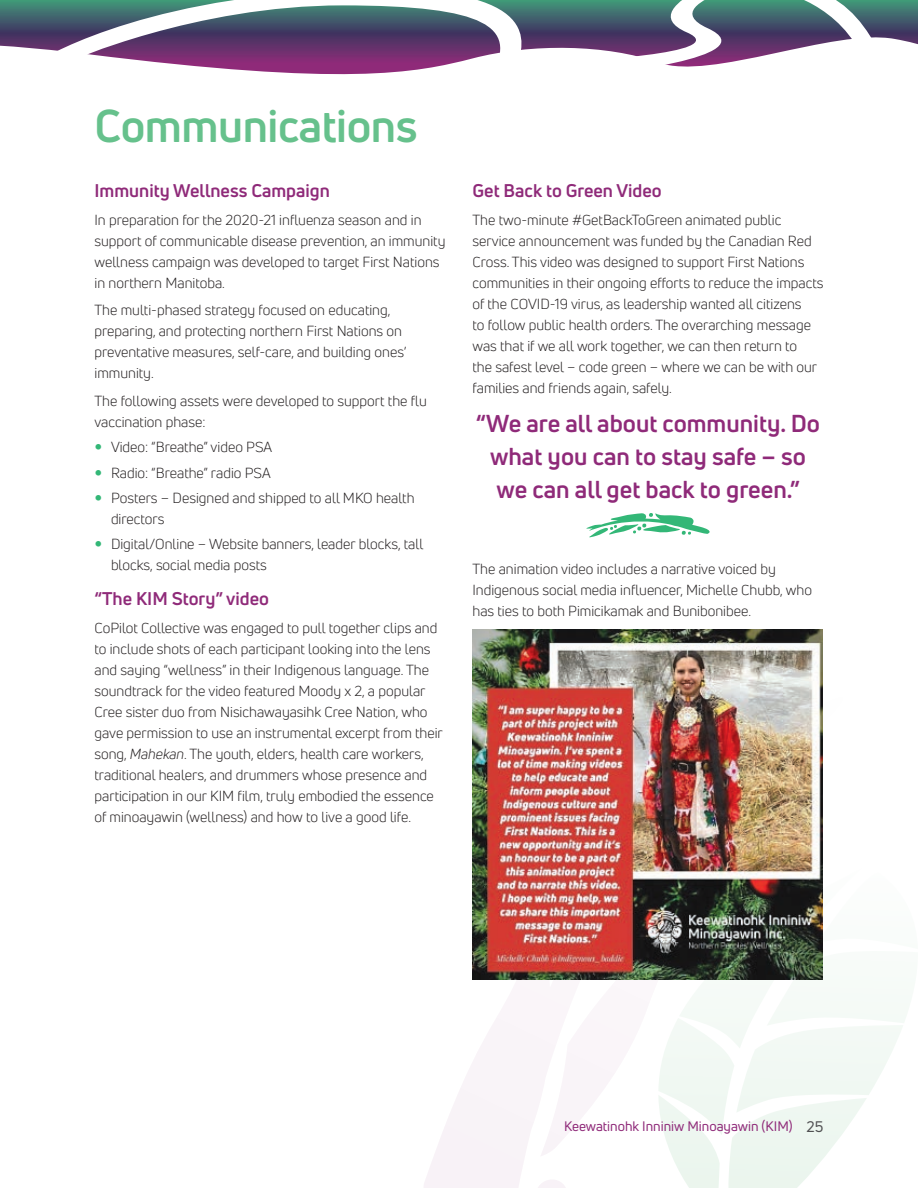
<style>
.page{position:relative;width:918px;height:1188px;background:#fff}
.page>*{position:absolute;margin:0;border:0;box-sizing:border-box;transform-origin:0 0}
.main_head{font:700 45px "Uni Neue";letter-spacing:-.01em;color:#66c18c}
.Callout{font:700 24px/33px "Uni Neue";color:#8f2a79;text-align:center}
.sub{font:700 18px "Uni Neue";color:#8f2a79}
.body{font:14.25px/21px "Uni Neue";color:#231f20}
.t1{font:13.5px "Uni Neue";color:#8f2a79}
.s1{font-style:italic}
.s2{font-size:15px;color:#505052}
</style>
<div class="page">
<svg style="left:0;top:0;width:918px;height:49px"></svg>
<svg style="left:38px;top:0;width:496px;height:75px"></svg>
<svg style="left:568px;top:0;width:324px;height:67px"></svg>
<svg style="left:424px;top:1018px;width:110px;height:170px;fill:#f9f4f8"></svg>
<svg style="left:534px;top:1008px;width:372px;height:180px"></svg>
<svg style="left:586px;top:513px;width:124px;height:25px"></svg>
<img style="left:472px;top:629px;width:351px;height:351px">
<p class="main_head" style="left:94px;top:97px;width:325px">Communications</p>
<p class="sub" style="left:94px;top:179px;width:237px">Immunity Wellness Campaign</p>
<p class="body" style="left:94px;top:209px;width:353px">In preparation for the 2020-21 influenza season and in support of communicable disease prevention, an immunity wellness campaign was developed to target First Nations in northern Manitoba.</p>
<p class="body" style="left:94px;top:300px;width:314px">The multi-phased strategy focused on educating, preparing, and protecting northern First Nations on preventative measures, self-care, and building ones’ immunity.</p>
<p class="body" style="left:94px;top:390px;width:334px">The following assets were developed to support the flu vaccination phase:</p>
<p class="body" style="left:111px;top:437px;width:163px">Video: “Breathe” video PSA</p>
<p class="body" style="left:111px;top:462px;width:161px">Radio: “Breathe” radio PSA</p>
<p class="body" style="left:111px;top:487px;width:305px">Posters – Designed and shipped to all MKO health directors</p>
<p class="body" style="left:111px;top:534px;width:314px">Digital/Online – Website banners, leader blocks, tall blocks, social media posts</p>
<p class="sub" style="left:94px;top:587px;width:176px">“The KIM Story” video</p>
<p class="body" style="left:94px;top:617px;width:350px">CoPilot Collective was engaged to pull together clips and to include shots of each participant looking into the lens and saying “wellness” in their Indigenous language. The soundtrack for the video featured Moody x 2, a popular Cree sister duo from Nisichawayasihk Cree Nation, who gave permission to use an instrumental excerpt from their song, <span class="s1">Mahekan</span>. The youth, elders, health care workers, traditional healers, and drummers whose presence and participation in our KIM film, truly embodied the essence of minoayawin (wellness) and how to live a good life.</p>
<p class="sub" style="left:472px;top:179px;width:191px">Get Back to Green Video</p>
<p class="body" style="left:472px;top:209px;width:352px">The two-minute #GetBackToGreen animated public service announcement was funded by the Canadian Red Cross. This video was designed to support First Nations communities in their ongoing efforts to reduce the impacts of the COVID-19 virus, as leadership wanted all citizens<br>to follow public health orders. The overarching message was that if we all work together, we can then return to<br>the safest level – code green – where we can be with our families and friends again, safely.</p>
<p class="Callout" style="left:476px;top:407px;width:346px">“We are all about community. Do what you can to stay safe – so we can all get back to green.”</p>
<p class="body" style="left:472px;top:558px;width:341px">The animation video includes a narrative voiced by<br>Indigenous social media influencer, Michelle Chubb, who has ties to both Pimicikamak and Bunibonibee.</p>
<p class="t1" style="left:564px;top:1117px;width:261px">Keewatinohk Inniniw Minoayawin (KIM) <span class="s2">25</span></p>
</div>
